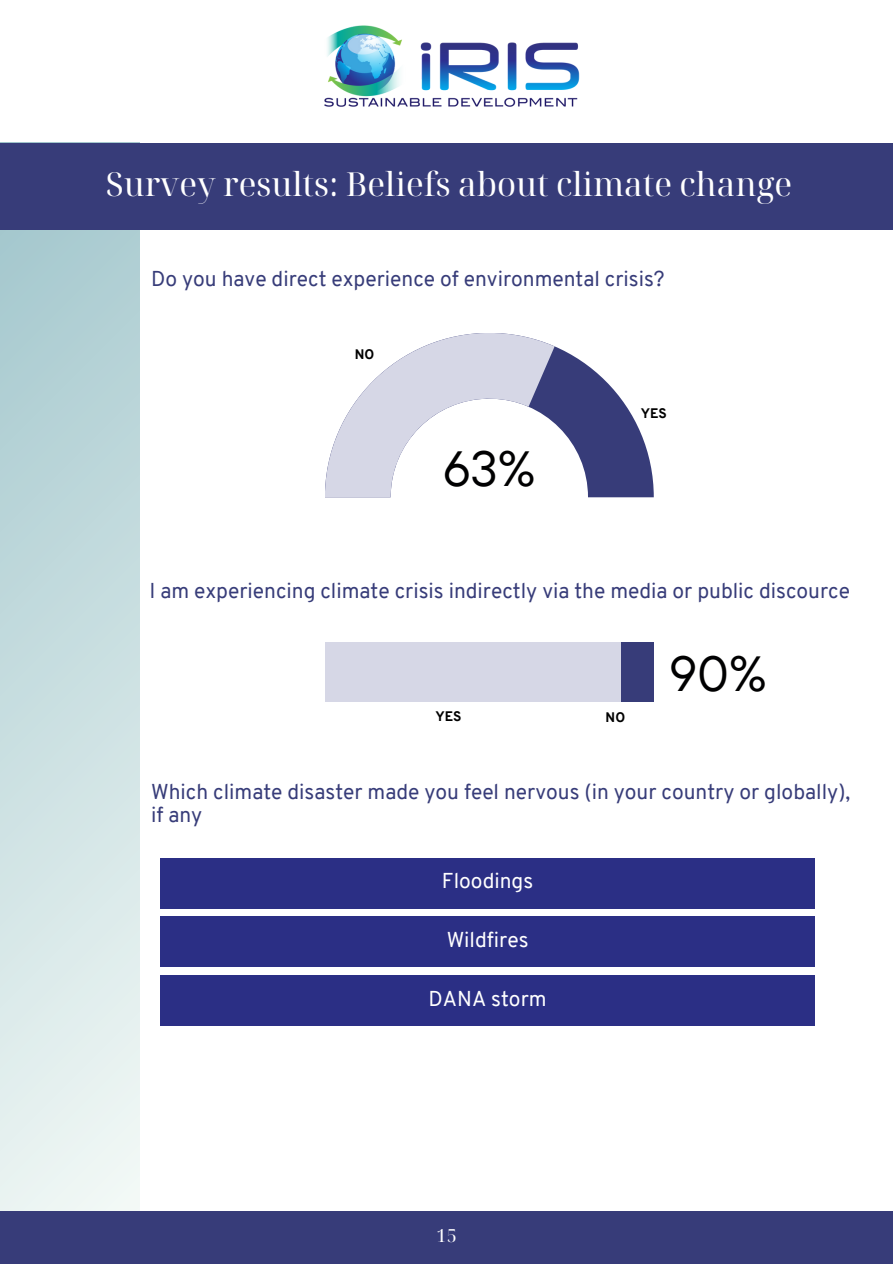
<style>
.page{position:relative;width:893px;height:1264px;background:#fff}
.page>*{position:absolute;margin:0;border:0;box-sizing:border-box;transform-origin:0 0}
.t1{font:49.35px "TT Hoves";color:#000001}
.t2{font:49.2px "TT Hoves";color:#000001}
.t3{font:33px "Noto Serif Display";color:#fff}
.t4{font:21px/23.7px "Overpass";color:#373c79}
.t5{font:21px "Overpass";color:#fff}
.t6{font:18px "Noto Serif Display";color:#fff}
.t7{font:800 13.5px "Overpass";color:#000}
</style>
<div class="page">
<svg style="left:0;top:229px;width:139px;height:981px"></svg>
<div style="left:0;top:143px;width:892px;height:86px;background:#373c79"></div>
<img style="left:324px;top:25px;width:256px;height:82px">
<svg style="left:554px;top:346px;width:99px;height:151px;fill:#373c79"></svg>
<svg style="left:325px;top:333px;width:229px;height:164px"></svg>
<div style="left:325px;top:643px;width:328px;height:59px;background:#373c79"></div>
<div style="left:325px;top:643px;width:295px;height:59px;background:#d6d7e6"></div>
<div style="left:0;top:1210px;width:892px;height:53px;background:#373c79"></div>
<div style="left:160px;top:857px;width:654px;height:51px;background:#2b2f85"></div>
<div style="left:160px;top:916px;width:654px;height:51px;background:#2b2f85"></div>
<div style="left:160px;top:975px;width:654px;height:50px;background:#2b2f85"></div>
<p class="t3" style="left:106px;top:160px;width:687px">Survey results: Beliefs about climate change</p>
<p class="t4" style="left:151px;top:269px;width:515px">Do you have direct experience of environmental crisis?</p>
<p class="t7" style="left:355px;top:349px;width:21px">NO</p>
<p class="t1" style="left:443px;top:436px;width:94px">63%</p>
<p class="t7" style="left:640px;top:408px;width:28px">YES</p>
<p class="t4" style="left:149px;top:581px;width:702px">I am experiencing climate crisis indirectly via the media or public discource</p>
<p class="t7" style="left:435px;top:711px;width:28px">YES</p>
<p class="t7" style="left:605px;top:711px;width:21px">NO</p>
<p class="t2" style="left:669px;top:641px;width:99px">90%</p>
<p class="t4" style="left:151px;top:781px;width:700px">Which climate disaster made you feel nervous (in your country or globally), if any</p>
<p class="t5" style="left:442px;top:872px;width:93px">Floodings</p>
<p class="t5" style="left:446px;top:931px;width:83px">Wildfires</p>
<p class="t5" style="left:428px;top:989px;width:119px">DANA storm</p>
<p class="t6" style="left:436px;top:1222px;width:22px">15</p>
</div>
